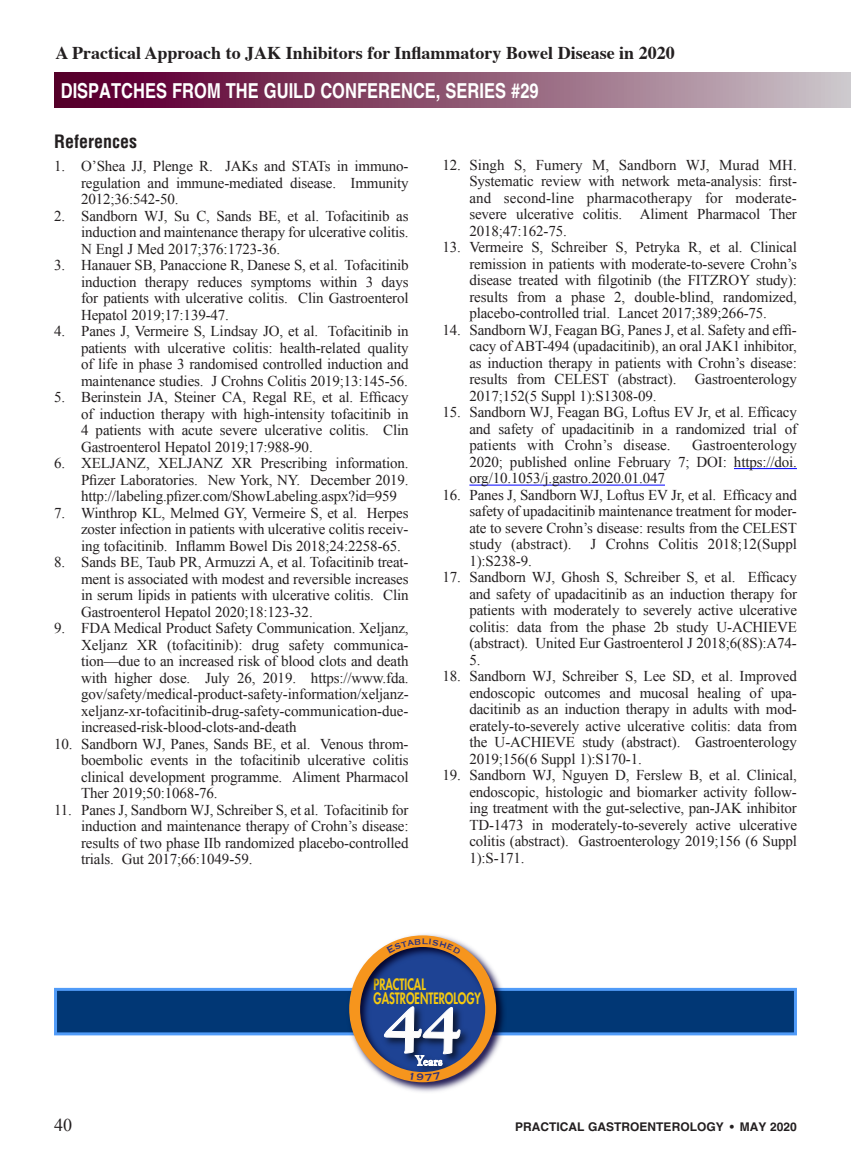
<style>
.page{position:relative;width:851px;height:1161px;background:#fff}
.page>*{position:absolute;margin:0;border:0;box-sizing:border-box;transform-origin:0 0}
.t1{font:700 20.7px "Helvetica";color:#fff;scale:.8 1}
.t2{font:700 18px "Times";color:#231f20}
.A_Reference_Title{font:700 condensed 18px "Helvetica LT Std";color:#231f20}
.A_Bottom_Title_Page{font:18px "Times New Roman";color:#231f20}
.t3{font:800 15.3px/13.8px "Futura";color:#f6ca0f;scale:.72 1}
.t4{font:15px/16.5px "Times New Roman";letter-spacing:-.01em;color:#231f20;text-align:justify}
.t5{font:700 13.95px "Goudy";color:#fdfdfd}
.A_Bottom_Title_Page-2{font:700 12px "Helvetica";color:#231f20}
.t6{font:700 11.85px "Goudy";color:#fdfdfd}
</style>
<div class="page">
<div style="left:54px;top:73px;width:796px;height:35px;background:linear-gradient(to right,#540024,#cac1c6)"></div>
<hr style="left:734px;top:468px;width:63px;height:1px;background:#00f">
<hr style="left:469px;top:485px;width:196px;height:1px;background:#00f">
<div style="left:54px;top:988px;width:742px;height:47px;background:#013775;border:3px solid #509bf8"></div>
<img style="left:344px;top:975px;width:162px;height:76px">
<svg style="left:349px;top:934px;width:147px;height:158px"></svg>
<p class="t2" style="left:56px;top:35px;width:620px">A Practical Approach to JAK Inhibitors for Inflammatory Bowel Disease in 2020</p>
<h1 class="t1" style="left:61px;top:78px;width:599px">DISPATCHES FROM THE GUILD CONFERENCE, SERIES #29</h1>
<p class="A_Reference_Title" style="left:54px;top:130px;width:84px">References</p>
<p class="t4" style="left:81px;top:158px;width:329px;text-indent:-27px">1. O’Shea JJ, Plenge R. JAKs and STATs in immuno&shy;regulation and immune-mediated disease. Immunity 2012;36:542-50.</p>
<p class="t4" style="left:81px;top:207px;width:329px;text-indent:-27px">2. Sandborn WJ, Su C, Sands BE, et al. Tofacitinib as induction and maintenance therapy for ulcerative colitis.<br>N Engl J Med 2017;376:1723-36.</p>
<p class="t4" style="left:81px;top:257px;width:329px;text-indent:-27px">3. Hanauer SB, Panaccione R, Danese S, et al. Tofacitinib induction therapy reduces symptoms within 3 days for patients with ulcerative colitis. Clin Gastroenterol Hepatol 2019;17:139-47.</p>
<p class="t4" style="left:81px;top:323px;width:329px;text-indent:-27px">4. Panes J, Vermeire S, Lindsay JO, et al. Tofacitinib in patients with ulcerative colitis: health-related quality of life in phase 3 randomised controlled induction and maintenance studies. J Crohns Colitis 2019;13:145-56.</p>
<p class="t4" style="left:81px;top:389px;width:329px;text-indent:-27px">5. Berinstein JA, Steiner CA, Regal RE, et al. Efficacy of induction therapy with high-intensity tofacitinib in 4 patients with acute severe ulcerative colitis. Clin Gastroenterol Hepatol 2019;17:988-90.</p>
<p class="t4" style="left:81px;top:455px;width:329px;text-indent:-27px">6. XELJANZ, XELJANZ XR Prescribing information.<br>Pfizer Laboratories. New York, NY. December 2019. http://labeling.pfizer.com/ShowLabeling.aspx?id=959</p>
<p class="t4" style="left:81px;top:504px;width:329px;text-indent:-27px">7. Winthrop KL, Melmed GY, Vermeire S, et al. Herpes zoster infection in patients with ulcerative colitis receiv&shy;ing tofacitinib. Inflamm Bowel Dis 2018;24:2258-65.</p>
<p class="t4" style="left:81px;top:554px;width:329px;text-indent:-27px">8. Sands BE, Taub PR, Armuzzi A, et al. Tofacitinib treat&shy;ment is associated with modest and reversible increases in serum lipids in patients with ulcerative colitis. Clin Gastroenterol Hepatol 2020;18:123-32.</p>
<p class="t4" style="left:81px;top:620px;width:329px;text-indent:-27px">9. FDA Medical Product Safety Communication. Xeljanz, Xeljanz XR (tofacitinib): drug safety communica&shy;tion—due to an increased risk of blood clots and death with higher dose. July 26, 2019. https://www.fda. gov/safety/medical-product-safety-information/xeljanz&shy;xeljanz-xr-tofacitinib-drug-safety-communication-due&shy;increased-risk-blood-clots-and-death</p>
<p class="t4" style="left:81px;top:735px;width:329px;text-indent:-27px">10. Sandborn WJ, Panes, Sands BE, et al. Venous throm&shy;boembolic events in the tofacitinib ulcerative colitis clinical development programme. Aliment Pharmacol Ther 2019;50:1068-76.</p>
<p class="t4" style="left:81px;top:801px;width:329px;text-indent:-27px">11. Panes J, Sandborn WJ, Schreiber S, et al. Tofacitinib for induction and maintenance therapy of Crohn’s disease: results of two phase IIb randomized placebo-controlled trials. Gut 2017;66:1049-59.</p>
<p class="t4" style="left:469px;top:156px;width:329px;text-indent:-27px">12. Singh S, Fumery M, Sandborn WJ, Murad MH.<br>Systematic review with network meta-analysis: first&shy;and second-line pharmacotherapy for moderate&shy;severe ulcerative colitis. Aliment Pharmacol Ther 2018;47:162-75.</p>
<p class="t4" style="left:469px;top:239px;width:329px;text-indent:-27px">13. Vermeire S, Schreiber S, Petryka R, et al. Clinical remission in patients with moderate-to-severe Crohn’s disease treated with filgotinib (the FITZROY study): results from a phase 2, double-blind, randomized, placebo-controlled trial. Lancet 2017;389;266-75.</p>
<p class="t4" style="left:469px;top:321px;width:329px;text-indent:-27px">14. Sandborn WJ, Feagan BG, Panes J, et al. Safety and effi&shy;cacy of ABT-494 (upadacitinib), an oral JAK1 inhibitor, as induction therapy in patients with Crohn’s disease: results from CELEST (abstract). Gastroenterology 2017;152(5 Suppl 1):S1308-09.</p>
<p class="t4" style="left:469px;top:404px;width:329px;text-indent:-27px">15. Sandborn WJ, Feagan BG, Loftus EV Jr, et al. Efficacy and safety of upadacitinib in a randomized trial of patients with Crohn’s disease.</p>
<p class="t4" style="left:469px;top:437px;width:329px;text-indent:223px">Gastroenterology 2020; published online February 7; DOI: https://doi. org/10.1053/j.gastro.2020.01.047</p>
<p class="t4" style="left:469px;top:486px;width:329px;text-indent:-27px">16. Panes J, Sandborn WJ, Loftus EV Jr, et al. Efficacy and safety of upadacitinib maintenance treatment for moder&shy;ate to severe Crohn’s disease: results from the CELEST study (abstract). J Crohns Colitis 2018;12(Suppl 1):S238-9.</p>
<p class="t4" style="left:469px;top:569px;width:329px;text-indent:-27px">17. Sandborn WJ, Ghosh S, Schreiber S, et al. Efficacy and safety of upadacitinib as an induction therapy for patients with moderately to severely active ulcerative colitis: data from the phase 2b study U-ACHIEVE (abstract). United Eur Gastroenterol J 2018;6(8S):A74- 5.</p>
<p class="t4" style="left:469px;top:668px;width:329px;text-indent:-27px">18. Sandborn WJ, Schreiber S, Lee SD, et al. Improved endoscopic outcomes and mucosal healing of upa&shy;dacitinib as an induction therapy in adults with mod&shy;erately-to-severely active ulcerative colitis: data from the U-ACHIEVE study (abstract). Gastroenterology 2019;156(6 Suppl 1):S170-1.</p>
<p class="t4" style="left:469px;top:767px;width:329px;text-indent:-27px">19. Sandborn WJ, Nguyen D, Ferslew B, et al. Clinical, endoscopic, histologic and biomarker activity follow&shy;ing treatment with the gut-selective, pan-JAK inhibitor TD-1473 in moderately-to-severely active ulcerative colitis (abstract). Gastroenterology 2019;156 (6 Suppl 1):S-171.</p>
<p class="t3" style="left:373px;top:978px;width:151px">PRACTICAL<br>GASTROENTEROLOGY</p>
<p class="t5" style="left:415px;top:1052px;width:11px">Y</p>
<p class="t6" style="left:423px;top:1054px;width:21px">ears</p>
<p class="A_Bottom_Title_Page" style="left:54px;top:1113px;width:19px">40</p>
<p class="A_Bottom_Title_Page-2" style="left:515px;top:1119px;width:283px">PRACTICAL GASTROENTEROLOGY • MAY 2020</p>
</div>
